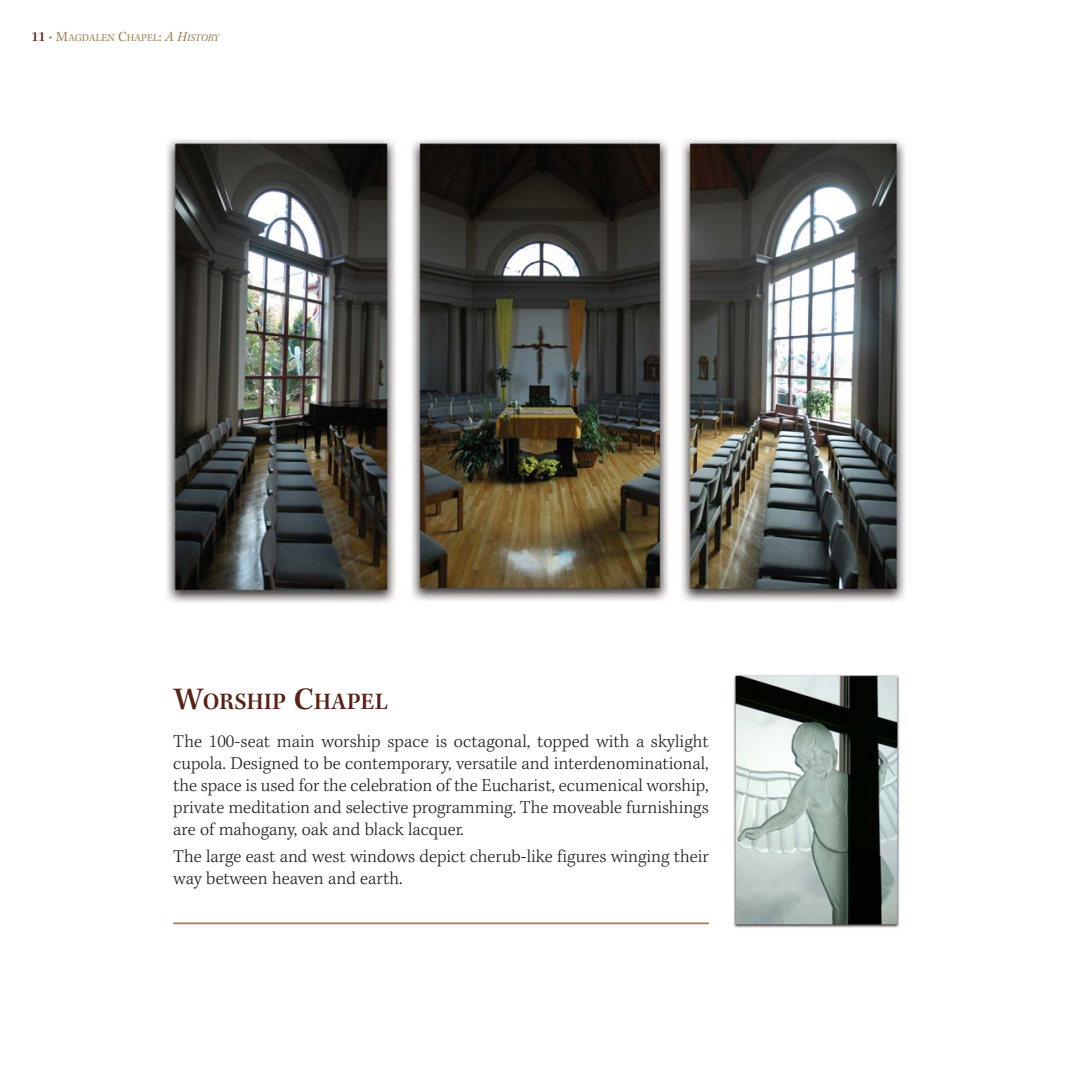
<style>
.page{position:relative;width:1071px;height:1071px;background:#fff}
.page>*{position:absolute;margin:0;border:0;box-sizing:border-box;transform-origin:0 0}
.t1{font:23.62px "Kepl MM 147 160 120 131 116 125 95 102";color:#562318}
.t2{font:18.38px/22.1px "Kepl MM 307 0 251 0 242 0 198 0";color:#231f20;text-align:justify}
.t3{font:10.5px "Kepl MM 240 67 196 55 188 53 154 43";letter-spacing:-.005em;color:#977f53}
.s1{font-family:"Kepl MM 147 160 120 131 116 125 95 102";font-size:14px;color:#562318}
.s2{font-size:14px}
.s3{font-family:"Kepl MM It 240 67 196 55 188 53 154 43";font-size:14px}
.s4{font-family:"Kepl MM It 240 67 196 55 188 53 154 43"}
.s5{font-size:31.5px}
</style>
<div class="page">
<img style="left:166px;top:139px;width:739px;height:464px">
<img style="left:733px;top:674px;width:167px;height:254px">
<hr style="left:173px;top:922px;width:536px;height:2px;background:#977f53">
<p class="t3" style="left:32px;top:34px;width:189px"><span class="s1">11</span> <span class="s2">• M</span>AGDALEN <span class="s2">C</span>HAPEL<span class="s2">:</span> <span class="s3">A H</span><span class="s4">ISTORY</span></p>
<p class="t1" style="left:173px;top:693px;width:216px"><span class="s5">W</span>ORSHIP <span class="s5">C</span>HAPEL</p>
<p class="t2" style="left:173px;top:732px;width:537px">The 100-seat main worship space is octagonal, topped with a skylight cupola. Designed to be contemporary, versatile and interdenominational, the space is used for the celebration of the Eucharist, ecumenical worship, private meditation and selective programming. The moveable furnishings are of mahogany, oak and black lacquer.</p>
<p class="t2" style="left:173px;top:847px;width:537px">The large east and west windows depict cherub-like figures winging their way between heaven and earth.</p>
</div>
